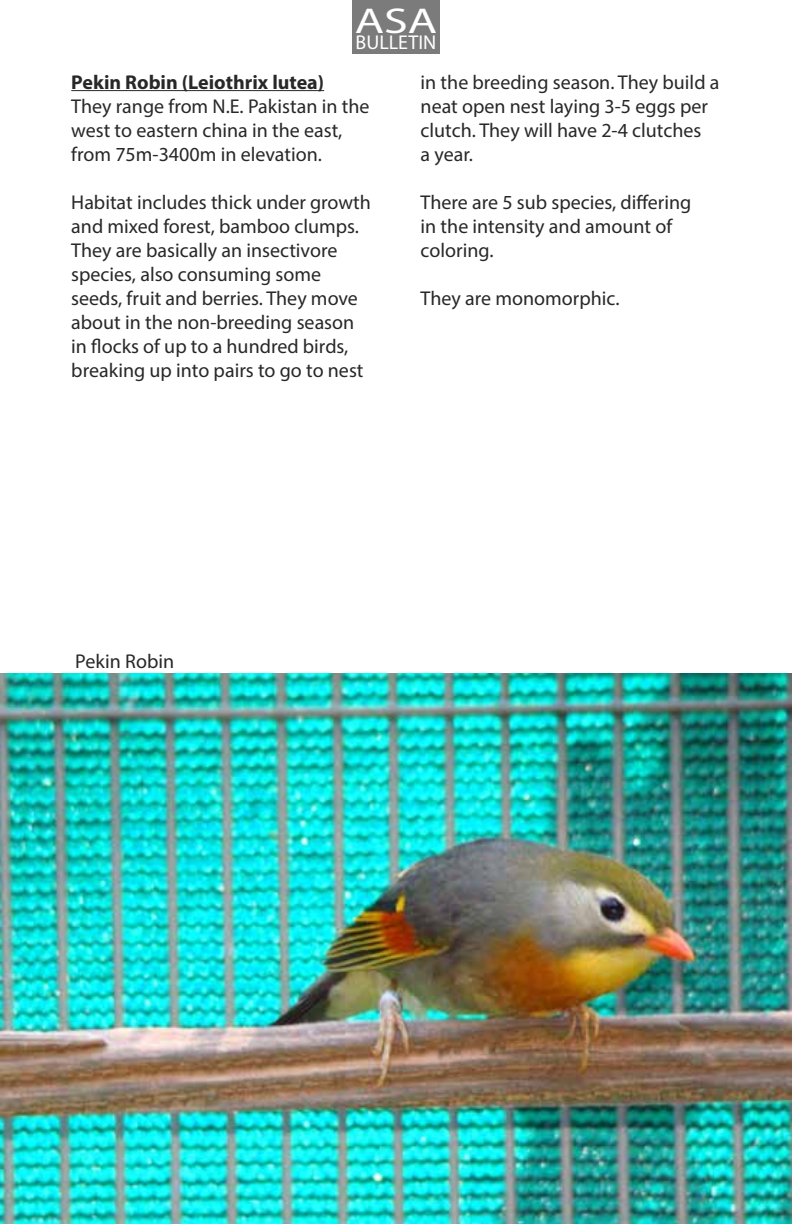
<style>
.page{position:relative;width:792px;height:1224px;background:#fff}
.page>*{position:absolute;margin:0;border:0;box-sizing:border-box;transform-origin:0 0}
.t1{font:36px "Myriad Pro";color:#fff;scale:1.33 1}
.t2{font:20px/24px "Myriad Pro";color:#292829}
.t3{font:700 20px "Myriad Pro";color:#292829}
.t4{font:20px "Myriad Pro";color:#fff}
</style>
<div class="page">
<div style="left:352px;top:0;width:88px;height:53px;background:#7b7b7b"></div>
<img style="left:0;top:674px;width:792px;height:550px">
<hr style="left:71px;top:90px;width:253px;height:1px;background:#292829">
<h1 class="t1" style="left:355px;top:-1px;width:63px">ASA</h1>
<p class="t4" style="left:356px;top:30px;width:82px">BULLETIN</p>
<p class="t3" style="left:71px;top:69px;width:254px">Pekin Robin (Leiothrix lutea)</p>
<p class="t2" style="left:71px;top:94px;width:300px">They range from N.E. Pakistan in the west to eastern china in the east, from 75m-3400m in elevation.</p>
<p class="t2" style="left:71px;top:190px;width:301px">Habitat includes thick under growth and mixed forest, bamboo clumps.<br>They are basically an insectivore species, also consuming some seeds, fruit and berries. They move about in the non-breeding season in flocks of up to a hundred birds, breaking up into pairs to go to nest</p>
<p class="t2" style="left:421px;top:70px;width:300px">in the breeding season. They build a neat open nest laying 3-5 eggs per clutch. They will have 2-4 clutches<br>a year.</p>
<p class="t2" style="left:421px;top:190px;width:272px">There are 5 sub species, differing in the intensity and amount of coloring.</p>
<p class="t2" style="left:421px;top:286px;width:200px">They are monomorphic.</p>
<p class="t2" style="left:75px;top:649px;width:100px">Pekin Robin</p>
</div>
